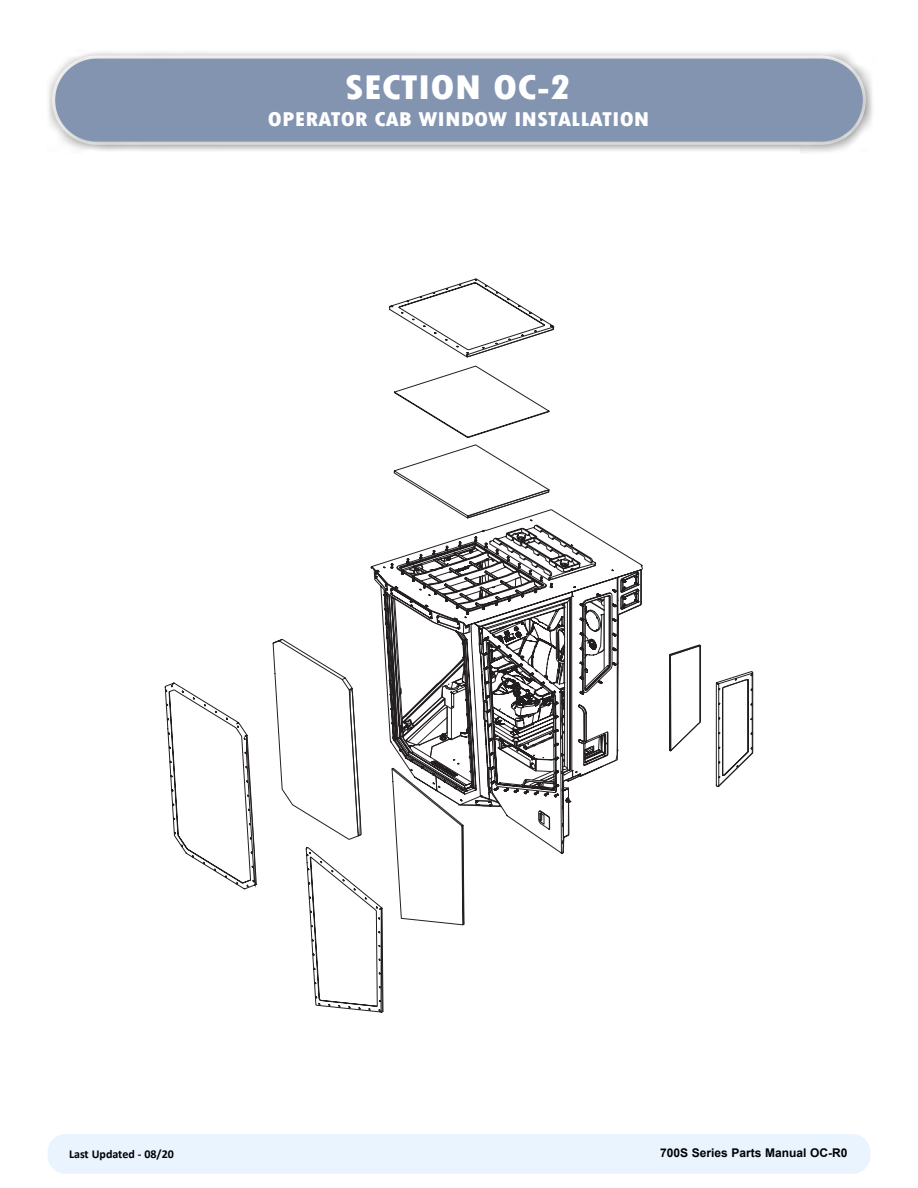
<style>
.page{position:relative;width:918px;height:1188px;background:#fff}
.page>*{position:absolute;margin:0;border:0;box-sizing:border-box;transform-origin:0 0}
.t1{font:800 condensed 36px "Tw Cen";color:#fff;scale:1.2 1}
.t2{font:800 condensed 21px "Tw Cen";color:#fff;scale:1.2 1}
.t3{font:700 12px "Arial";color:#000}
.t4{font:700 12px "Calibri";color:#000}
</style>
<div class="page">
<div style="left:48px;top:1134px;width:822px;height:40px;background:#eaf4ff;border-radius:18px"></div>
<div style="left:49px;top:53px;width:824px;height:99px;background:#000;opacity:.28"></div>
<div style="left:55px;top:59px;width:808px;height:83px;background:#8294b0;border-radius:41px"></div>
<svg style="left:164px;top:682px;width:219px;height:331px"></svg>
<svg style="left:272px;top:279px;width:481px;height:647px"></svg>
<svg style="left:305px;top:543px;width:341px;height:469px"></svg>
<h1 class="t1" style="left:345px;top:66px;width:190px">SECTION OC-2</h1>
<p class="t2" style="left:268px;top:107px;width:319px">OPERATOR CAB WINDOW INSTALLATION</p>
<p class="t4" style="left:69px;top:1146px;width:106px">Last Updated - 08/20</p>
<p class="t3" style="left:660px;top:1144px;width:189px">700S Series Parts Manual OC-R0</p>
</div>
